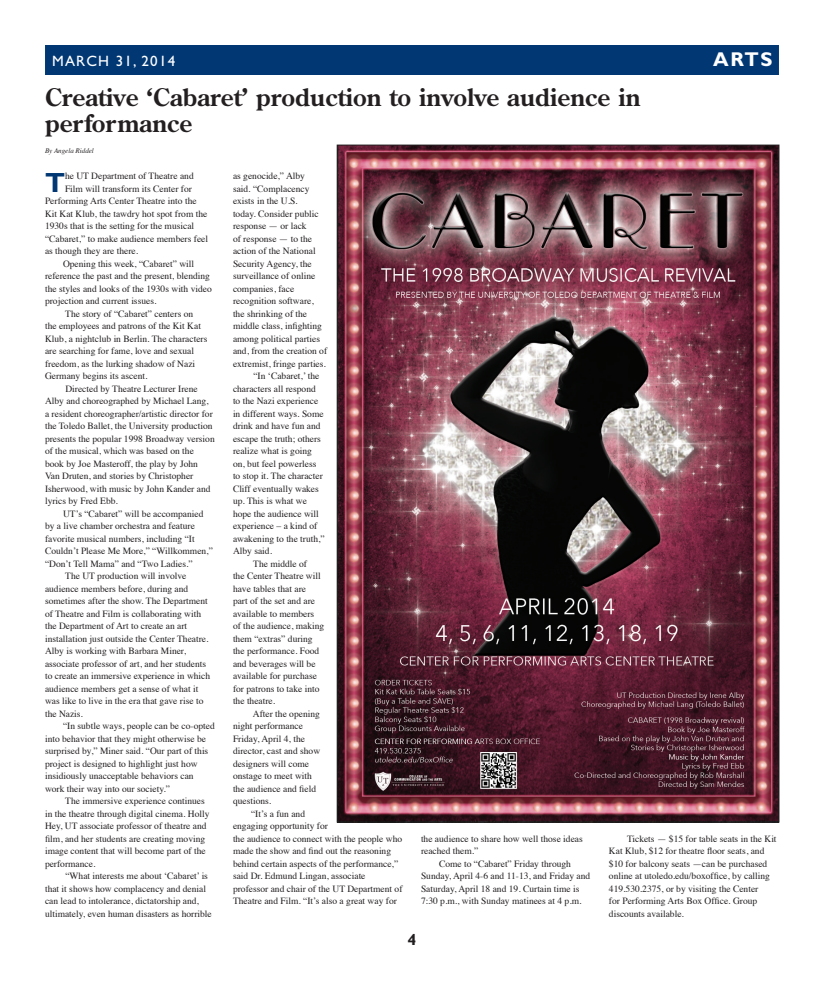
<style>
.page{position:relative;width:824px;height:990px;background:#fff}
.page>*{position:absolute;margin:0;border:0;box-sizing:border-box;transform-origin:0 0}
.Drop_Cap_2_Paragraph{font:700 27.8px "Gill Sans Std";color:#013874}
.Heading_24pt{font:700 24px/26px "Century Old Style Std";color:#231f20}
.t1{font:700 20px "Gill Sans Std";color:#fff}
.t2{font:700 16px "Gill Sans Std";color:#231f20}
.t3{font:15px "Gill Sans Std";letter-spacing:.08em;color:#fff}
.Body_Text{font:9.5px/12.5px "Times";color:#231f20}
.Drop_Cap_2_Paragraph-2{font:9.5px "Times";color:#231f20}
.By_line{font:italic 7px "Times";color:#231f20}
</style>
<div class="page">
<div style="left:45px;top:45px;width:734px;height:30px;background:#013874"></div>
<img style="left:339px;top:147px;width:438px;height:673px">
<p class="t3" style="left:52px;top:52px;width:125px">MARCH 31, 2014</p>
<p class="t1" style="left:713px;top:47px;width:61px">ARTS</p>
<p class="Heading_24pt" style="left:45px;top:83px;width:597px">Creative ‘Cabaret’ production to involve audience in performance</p>
<p class="By_line" style="left:45px;top:145px;width:50px">By Angela Riddel</p>
<p class="Drop_Cap_2_Paragraph" style="left:45px;top:166px;width:22px">T</p>
<p class="Drop_Cap_2_Paragraph-2" style="left:65px;top:167px;width:130px">he UT Department of Theatre and</p>
<p class="Body_Text" style="left:233px;top:169px;width:96px">as genocide,” Alby<br>said. “Complacency exists in the U.S.<br>today. Consider public response — or lack<br>of response — to the action of the National<br>Security Agency, the surveillance of online companies, face recognition software, the shrinking of the middle class, infighting among political parties and, from the creation of extremist, fringe parties.</p>
<p class="Body_Text" style="left:233px;top:369px;width:93px;text-indent:20px">“In ‘Cabaret,’ the characters all respond to the Nazi experience in different ways. Some drink and have fun and escape the truth; others realize what is going on, but feel powerless to stop it. The character<br>Cliff eventually wakes up. This is what we hope the audience will experience – a kind of awakening to the truth,”<br>Alby said.</p>
<p class="Body_Text" style="left:233px;top:557px;width:93px;text-indent:20px">The middle of<br>the Center Theatre will have tables that are<br>part of the set and are available to members of the audience, making them “extras” during the performance. Food and beverages will be available for purchase for patrons to take into the theatre.</p>
<p class="Body_Text" style="left:233px;top:707px;width:89px;text-indent:20px">After the opening night performance<br>Friday, April 4, the director, cast and show designers will come onstage to meet with the audience and field questions.</p>
<p class="Body_Text" style="left:233px;top:807px;width:171px;text-indent:18px">“It’s a fun and<br>engaging opportunity for<br>the audience to connect with the people who made the show and find out the reasoning behind certain aspects of the performance,” said Dr. Edmund Lingan, associate professor and chair of the UT Department of Theatre and Film. “It’s also a great way for</p>
<p class="Drop_Cap_2_Paragraph-2" style="left:65px;top:180px;width:128px">Film will transform its Center for</p>
<p class="Drop_Cap_2_Paragraph-2" style="left:45px;top:192px;width:153px">Performing Arts Center Theatre into the</p>
<p class="Drop_Cap_2_Paragraph-2" style="left:45px;top:205px;width:164px">Kit Kat Klub, the tawdry hot spot from the</p>
<p class="Drop_Cap_2_Paragraph-2" style="left:45px;top:217px;width:151px">1930s that is the setting for the musical</p>
<p class="Drop_Cap_2_Paragraph-2" style="left:45px;top:230px;width:165px">“Cabaret,” to make audience members feel</p>
<p class="Drop_Cap_2_Paragraph-2" style="left:45px;top:242px;width:95px">as though they are there.</p>
<p class="Body_Text" style="left:45px;top:257px;width:168px;text-indent:18px">Opening this week, “Cabaret” will reference the past and the present, blending the styles and looks of the 1930s with video projection and current issues.</p>
<p class="Body_Text" style="left:45px;top:307px;width:164px;text-indent:20px">The story of “Cabaret” centers on<br>the employees and patrons of the Kit Kat Klub, a nightclub in Berlin. The characters are searching for fame, love and sexual freedom, as the lurking shadow of Nazi Germany begins its ascent.</p>
<p class="Body_Text" style="left:45px;top:382px;width:171px;text-indent:20px">Directed by Theatre Lecturer Irene Alby and choreographed by Michael Lang, a resident choreographer/artistic director for the Toledo Ballet, the University production presents the popular 1998 Broadway version of the musical, which was based on the book by Joe Masteroff, the play by John Van Druten, and stories by Christopher Isherwood, with music by John Kander and lyrics by Fred Ebb.</p>
<p class="Body_Text" style="left:45px;top:507px;width:169px;text-indent:18px">UT’s “Cabaret” will be accompanied by a live chamber orchestra and feature favorite musical numbers, including “It Couldn’t Please Me More,” “Willkommen,” “Don’t Tell Mama” and “Two Ladies.”</p>
<p class="Body_Text" style="left:45px;top:569px;width:167px;text-indent:20px">The UT production will involve audience members before, during and sometimes after the show. The Department of Theatre and Film is collaborating with the Department of Art to create an art installation just outside the Center Theatre.<br>Alby is working with Barbara Miner, associate professor of art, and her students to create an immersive experience in which audience members get a sense of what it was like to live in the era that gave rise to the Nazis.</p>
<p class="Body_Text" style="left:45px;top:719px;width:171px;text-indent:18px">“In subtle ways, people can be co-opted into behavior that they might otherwise be surprised by,” Miner said. “Our part of this project is designed to highlight just how insidiously unacceptable behaviors can work their way into our society.”</p>
<p class="Body_Text" style="left:45px;top:794px;width:166px;text-indent:20px">The immersive experience continues in the theatre through digital cinema. Holly Hey, UT associate professor of theatre and film, and her students are creating moving image content that will become part of the performance.</p>
<p class="Body_Text" style="left:45px;top:869px;width:168px;text-indent:20px">“What interests me about ‘Cabaret’ is that it shows how complacency and denial can lead to intolerance, dictatorship and, ultimately, even human disasters as horrible</p>
<p class="Body_Text" style="left:609px;top:832px;width:169px;text-indent:18px">Tickets — $15 for table seats in the Kit Kat Klub, $12 for theatre floor seats, and $10 for balcony seats —can be purchased online at utoledo.edu/boxoffice, by calling 419.530.2375, or by visiting the Center<br>for Performing Arts Box Office. Group discounts available.</p>
<p class="Body_Text" style="left:421px;top:832px;width:163px">the audience to share how well those ideas reached them.”</p>
<p class="Body_Text" style="left:421px;top:857px;width:171px;text-indent:18px">Come to “Cabaret” Friday through Sunday, April 4-6 and 11-13, and Friday and Saturday, April 18 and 19. Curtain time is 7:30 p.m., with Sunday matinees at 4 p.m.</p>
<p class="t2" style="left:407px;top:930px;width:10px">4</p>
</div>
